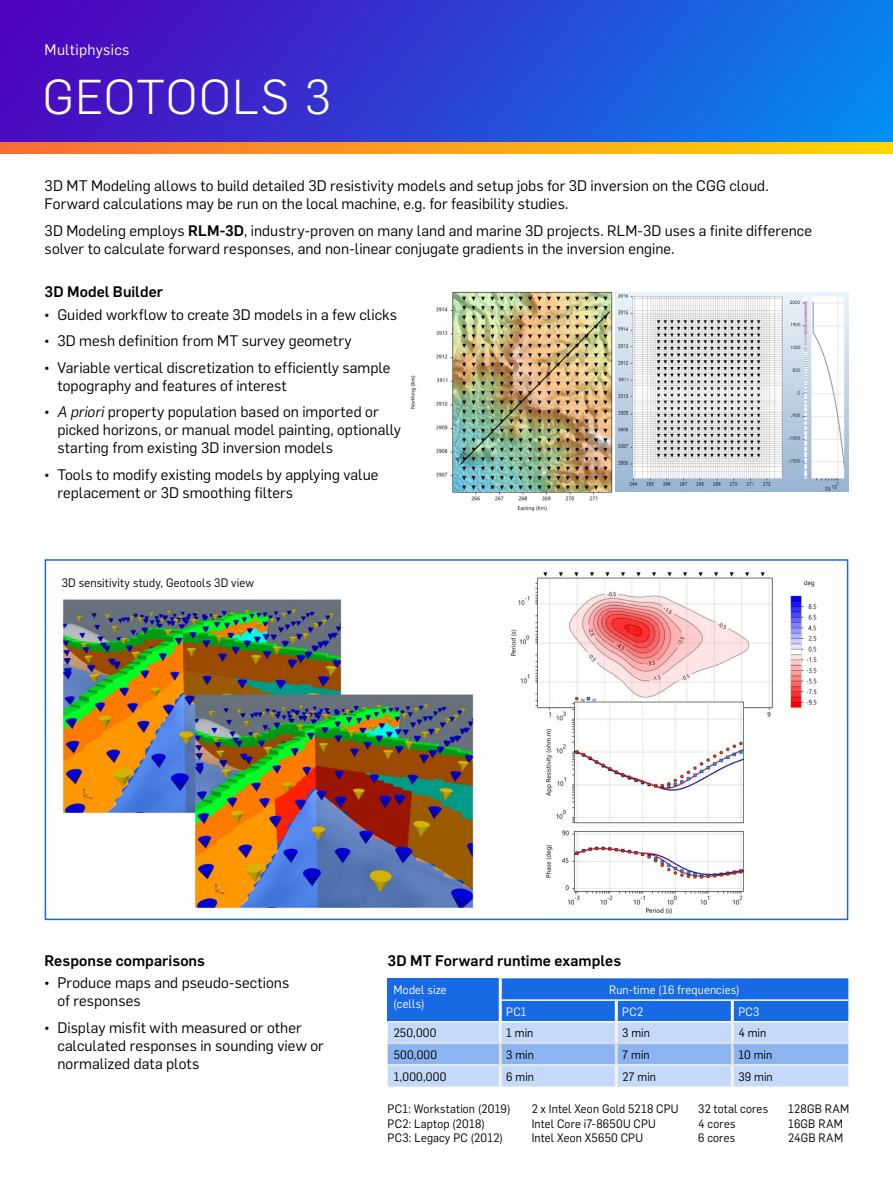
<style>
.page{position:relative;width:893px;height:1187px;background:#fff}
.page>*{position:absolute;margin:0;border:0;box-sizing:border-box;transform-origin:0 0}
.t1{font:300 48px "Flama";letter-spacing:.03em;color:#fff}
.t2{font:15px/18px "Flama";letter-spacing:.005em;color:#000}
.t3{font:500 15px "Flama";letter-spacing:.005em;color:#000}
.t4{font:15px "Flama";letter-spacing:.02em;color:#fff}
.t5{font:12px "Flama";letter-spacing:.015em;color:#000;scale:.95 1}
.t6{font:12px/14.4px "Flama";letter-spacing:.015em;color:#fff;scale:.95 1}
.s1{font-weight:500}
.s2{font-family:"Geogrotesque Slab";font-weight:300}
.s3{font-style:italic}
</style>
<div class="page">
<svg style="left:0;top:142px;width:893px;height:11px;background:#fca01b"></svg>
<div style="left:0;top:0;width:893px;height:142px;background:linear-gradient(to right,#5000bb,#0885ee)"></div>
<img style="left:510px;top:572px;width:307px;height:145px">
<div style="left:45px;top:559px;width:803px;height:361px;border:2px solid #1769e4"></div>
<img style="left:63px;top:599px;width:279px;height:214px">
<img style="left:193px;top:688px;width:281px;height:220px">
<svg style="left:388px;top:978px;width:460px;height:108px;background:#77a7ee"></svg>
<hr style="left:388px;top:1020px;width:112px;height:2px;background:#f2f3f4">
<hr style="left:499px;top:1022px;width:3px;height:20px;background:#f2f3f4">
<hr style="left:615px;top:1022px;width:3px;height:20px;background:#f2f3f4">
<hr style="left:731px;top:1022px;width:3px;height:20px;background:#f2f3f4">
<hr style="left:388px;top:1042px;width:112px;height:1px;background:#dee1e2">
<hr style="left:500px;top:1042px;width:116px;height:1px;background:#dee1e2">
<hr style="left:499px;top:1043px;width:3px;height:21px;background:#dee1e2">
<hr style="left:616px;top:1042px;width:116px;height:1px;background:#dee1e2">
<hr style="left:615px;top:1043px;width:3px;height:21px;background:#dee1e2">
<hr style="left:732px;top:1042px;width:116px;height:1px;background:#dee1e2">
<hr style="left:731px;top:1043px;width:3px;height:21px;background:#dee1e2">
<hr style="left:388px;top:1064px;width:112px;height:1px;background:#f2f3f4">
<hr style="left:500px;top:1064px;width:116px;height:1px;background:#f2f3f4">
<hr style="left:499px;top:1065px;width:3px;height:21px;background:#f2f3f4">
<hr style="left:616px;top:1064px;width:116px;height:1px;background:#f2f3f4">
<hr style="left:615px;top:1065px;width:3px;height:21px;background:#f2f3f4">
<hr style="left:732px;top:1064px;width:116px;height:1px;background:#f2f3f4">
<hr style="left:731px;top:1065px;width:3px;height:21px;background:#f2f3f4">
<hr style="left:499px;top:978px;width:3px;height:22px;background:#fff">
<hr style="left:499px;top:1000px;width:3px;height:20px;background:#fff">
<hr style="left:615px;top:1000px;width:3px;height:20px;background:#fff">
<hr style="left:731px;top:1000px;width:3px;height:20px;background:#fff">
<hr style="left:502px;top:999px;width:114px;height:1px;background:#fff">
<hr style="left:616px;top:999px;width:116px;height:1px;background:#fff">
<hr style="left:732px;top:999px;width:116px;height:1px;background:#fff">
<hr style="left:500px;top:1020px;width:116px;height:2px;background:#fff">
<hr style="left:616px;top:1020px;width:116px;height:2px;background:#fff">
<hr style="left:732px;top:1020px;width:116px;height:2px;background:#fff">
<img style="left:410px;top:291px;width:209px;height:219px">
<img style="left:543px;top:696px;width:201px;height:217px">
<img style="left:615px;top:293px;width:233px;height:198px">
<p class="t4" style="left:45px;top:39px;width:86px">Multiphysics</p>
<h1 class="t1" style="left:43px;top:61px;width:289px">GEOTOOLS 3</h1>
<p class="t2" style="left:45px;top:176px;width:725px">3D MT Modeling allows to build detailed 3D resistivity models and setup jobs for 3D inversion on the CGG cloud.<br>Forward calculations may be run on the local machine, e.g. for feasibility studies.</p>
<p class="t2" style="left:45px;top:220px;width:769px">3D Modeling employs <span class="s1">RLM-3D</span>, industry-proven on many land and marine 3D projects. RLM-3D uses a finite difference solver to calculate forward responses, and non-linear conjugate gradients in the inversion engine.</p>
<p class="t2" style="left:45px;top:280px;width:354px;line-height:22.2px"><span class="s1">3D Model Builder<br></span><span class="s2">¬</span> Guided workflow to create 3D models in a few clicks</p>
<p class="t2" style="left:45px;top:326px;width:347px;line-height:26.5px"><span class="s2">¬</span> 3D mesh definition from MT survey geometry<br><span class="s2">¬</span> Variable vertical discretization to efficiently sample</p>
<p class="t2" style="left:45px;top:371px;width:335px;line-height:26.5px;text-indent:13px">topography and features of interest<br><span class="s2">¬</span> <span class="s3">A priori</span> property population based on imported or</p>
<p class="t2" style="left:57px;top:420px;width:345px">picked horizons, or manual model painting, optionally starting from existing 3D inversion models</p>
<p class="t2" style="left:57px;top:464px;width:323px;text-indent:-13px"><span class="s2">¬</span> Tools to modify existing models by applying value replacement or 3D smoothing filters</p>
<p class="t5" style="left:62px;top:573px;width:204px">3D sensitivity study, Geotools 3D view</p>
<p class="t2" style="left:45px;top:948px;width:246px;line-height:22.2px"><span class="s1">Response comparisons<br></span><span class="s2">¬</span> Produce maps and pseudo-sections</p>
<p class="t2" style="left:45px;top:986px;width:259px;line-height:26.5px;text-indent:13px">of responses<br><span class="s2">¬</span> Display misfit with measured or other</p>
<p class="t2" style="left:57px;top:1035px;width:268px">calculated responses in sounding view or normalized data plots</p>
<p class="t3" style="left:388px;top:949px;width:235px">3D MT Forward runtime examples</p>
<p class="t6" style="left:394px;top:981px;width:57px">Model size (cells)</p>
<p class="t6" style="left:609px;top:981px;width:139px">Run-time (16 frequencies)</p>
<p class="t6" style="left:506px;top:1003px;width:23px">PC1</p>
<p class="t6" style="left:622px;top:1003px;width:24px">PC2</p>
<p class="t6" style="left:738px;top:1003px;width:24px">PC3</p>
<p class="t5" style="left:394px;top:1023px;width:47px">250,000</p>
<p class="t5" style="left:506px;top:1023px;width:30px">1 min</p>
<p class="t5" style="left:622px;top:1023px;width:31px">3 min</p>
<p class="t5" style="left:738px;top:1023px;width:31px">4 min</p>
<p class="t5" style="left:394px;top:1045px;width:47px">500,000</p>
<p class="t5" style="left:506px;top:1045px;width:31px">3 min</p>
<p class="t5" style="left:622px;top:1045px;width:30px">7 min</p>
<p class="t5" style="left:738px;top:1045px;width:37px">10 min</p>
<p class="t5" style="left:394px;top:1067px;width:57px">1,000,000</p>
<p class="t5" style="left:506px;top:1067px;width:31px">6 min</p>
<p class="t5" style="left:622px;top:1067px;width:37px">27 min</p>
<p class="t5" style="left:738px;top:1067px;width:38px">39 min</p>
<p class="t5" style="left:388px;top:1100px;width:131px">PC1: Workstation (2019)</p>
<p class="t5" style="left:532px;top:1100px;width:156px">2 x Intel Xeon Gold 5218 CPU</p>
<p class="t5" style="left:698px;top:1100px;width:75px">32 total cores</p>
<p class="t5" style="left:788px;top:1100px;width:66px">128GB RAM</p>
<p class="t5" style="left:388px;top:1114px;width:104px">PC2: Laptop (2018)</p>
<p class="t5" style="left:532px;top:1114px;width:132px">Intel Core i7-8650U CPU</p>
<p class="t5" style="left:698px;top:1114px;width:41px">4 cores</p>
<p class="t5" style="left:788px;top:1114px;width:59px">16GB RAM</p>
<p class="t5" style="left:388px;top:1128px;width:123px">PC3: Legacy PC (2012)</p>
<p class="t5" style="left:532px;top:1128px;width:119px">Intel Xeon X5650 CPU</p>
<p class="t5" style="left:698px;top:1128px;width:41px">6 cores</p>
<p class="t5" style="left:788px;top:1128px;width:59px">24GB RAM</p>
</div>
